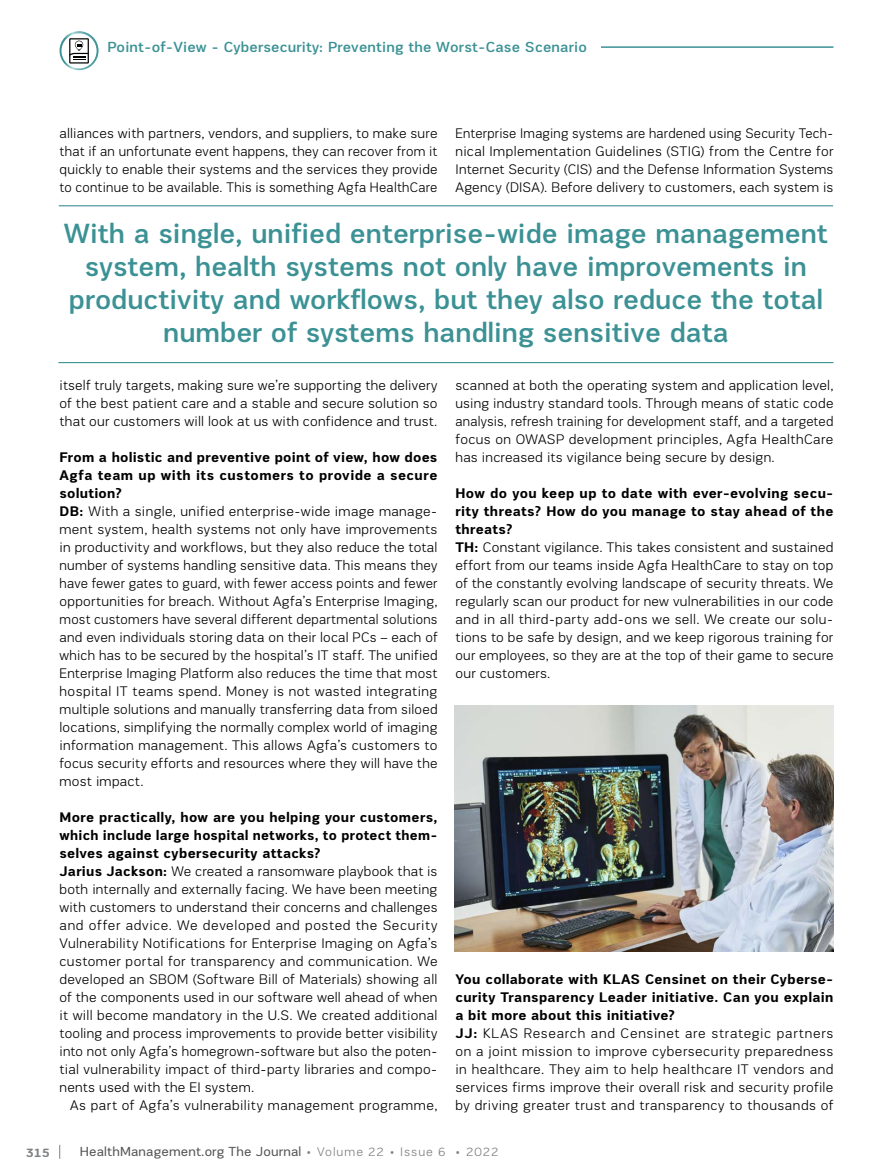
<style>
.page{position:relative;width:893px;height:1174px;background:#fff}
.page>*{position:absolute;margin:0;border:0;box-sizing:border-box;transform-origin:0 0}
.t1{font:500 28.5px/33px "PRC Fidelity";color:#3b9194;text-align:center}
.t2{font:500 15px "PRC Fidelity";letter-spacing:.01em;color:#3b9194}
.t3{font:300 14.25px/18px "PRC Fidelity";letter-spacing:.02em;color:#000}
.t4{font:300 14.25px/18px "PRC Fidelity";letter-spacing:.02em;color:#000;text-align:justify;scale:.95 1}
.t5{font:13.5px "PRC Fidelity";letter-spacing:.01em;color:#565659}
.t6{font:700 12.75px "PRC Fidelity";color:#7e8083}
.s1{font-weight:700}
.s2{font-weight:300;font-size:12.75px;color:#7e8083}
</style>
<div class="page">
<svg style="left:59px;top:1144px;width:1px;height:14px"></svg>
<svg style="left:60px;top:31px;width:39px;height:39px"></svg>
<div style="left:61px;top:33px;width:36px;height:35px;background:#fff;border-radius:50%"></div>
<svg style="left:69px;top:38px;width:20px;height:26px"></svg>
<img style="left:455px;top:705px;width:378px;height:246px">
<hr style="left:58px;top:362px;width:775px;height:1px;background:#3b9194">
<hr style="left:59px;top:205px;width:774px;height:1px;background:#3b9194">
<hr style="left:601px;top:46px;width:232px;height:2px;background:#3b9194">
<p class="t2" style="left:107px;top:39px;width:481px">Point-of-View - Cybersecurity: Preventing the Worst-Case Scenario</p>
<p class="t3" style="left:60px;top:124px;width:379px;text-align:justify">alliances with partners, vendors, and suppliers, to make sure that if an unfortunate event happens, they can recover from it quickly to enable their systems and the services they provide to continue to be available. This is something Agfa HealthCare</p>
<p class="t4" style="left:455px;top:124px;width:399px">Enterprise Imaging systems are hardened using Security Tech&shy;nical Implementation Guidelines (STIG) from the Centre for Internet Security (CIS) and the Defense Information Systems Agency (DISA). Before delivery to customers, each system is</p>
<h1 class="t1" style="left:64px;top:217px;width:765px">With a single, unified enterprise-wide image management system, health systems not only have improvements in productivity and workflows, but they also reduce the total number of systems handling sensitive data</h1>
<p class="t3" style="left:60px;top:376px;width:379px;text-align:justify">itself truly targets, making sure we’re supporting the delivery of the best patient care and a stable and secure solution so that our customers will look at us with confidence and trust.</p>
<p class="t3" style="left:60px;top:448px;width:379px"><span class="s1">From a holistic and preventive point of view, how does Agfa team up with its customers to provide a secure solution?<br>DB:</span> With a single, unified enterprise-wide image manage&shy;ment system, health systems not only have improvements in productivity and workflows, but they also reduce the total number of systems handling sensitive data. This means they have fewer gates to guard, with fewer access points and fewer opportunities for breach. Without Agfa’s Enterprise Imaging, most customers have several different departmental solutions and even individuals storing data on their local PCs – each of which has to be secured by the hospital’s IT staff. The unified Enterprise Imaging Platform also reduces the time that most hospital IT teams spend. Money is not wasted integrating multiple solutions and manually transferring data from siloed locations, simplifying the normally complex world of imaging information management. This allows Agfa’s customers to focus security efforts and resources where they will have the most impact.</p>
<p class="t3" style="left:60px;top:808px;width:379px"><span class="s1">More practically, how are you helping your customers, which include large hospital networks, to protect them&shy;selves against cybersecurity attacks?<br>Jarius Jackson:</span> We created a ransomware playbook that is both internally and externally facing. We have been meeting with customers to understand their concerns and challenges and offer advice. We developed and posted the Security Vulnerability Notifications for Enterprise Imaging on Agfa’s customer portal for transparency and communication. We developed an SBOM (Software Bill of Materials) showing all of the components used in our software well ahead of when it will become mandatory in the U.S. We created additional tooling and process improvements to provide better visibility into not only Agfa’s homegrown-software but also the poten&shy;tial vulnerability impact of third-party libraries and compo&shy;nents used with the EI system.</p>
<p class="t3" style="left:70px;top:1096px;width:369px">As part of Agfa’s vulnerability management programme,</p>
<p class="t3" style="left:455px;top:376px;width:379px;text-align:justify">scanned at both the operating system and application level, using industry standard tools. Through means of static code analysis, refresh training for development staff, and a targeted focus on OWASP development principles, Agfa HealthCare has increased its vigilance being secure by design.</p>
<p class="t3" style="left:455px;top:484px;width:379px"><span class="s1">How do you keep up to date with ever-evolving secu&shy;rity threats? How do you manage to stay ahead of the threats?<br>TH:</span> Constant vigilance. This takes consistent and sustained effort from our teams inside Agfa HealthCare to stay on top of the constantly evolving landscape of security threats. We regularly scan our product for new vulnerabilities in our code and in all third-party add-ons we sell. We create our solu&shy;tions to be safe by design, and we keep rigorous training for our employees, so they are at the top of their game to secure our customers.</p>
<p class="t3" style="left:455px;top:970px;width:379px"><span class="s1">You collaborate with KLAS Censinet on their Cyberse&shy;curity Transparency Leader initiative. Can you explain a bit more about this initiative?<br>JJ:</span> KLAS Research and Censinet are strategic partners on a joint mission to improve cybersecurity preparedness in healthcare. They aim to help healthcare IT vendors and services firms improve their overall risk and security profile by driving greater trust and transparency to thousands of</p>
<p class="t6" style="left:26px;top:1145px;width:25px">315</p>
<p class="t5" style="left:80px;top:1144px;width:420px">HealthManagement.org The Journal <span class="s2">• Volume 22 • Issue 6 • 2022</span></p>
</div>
